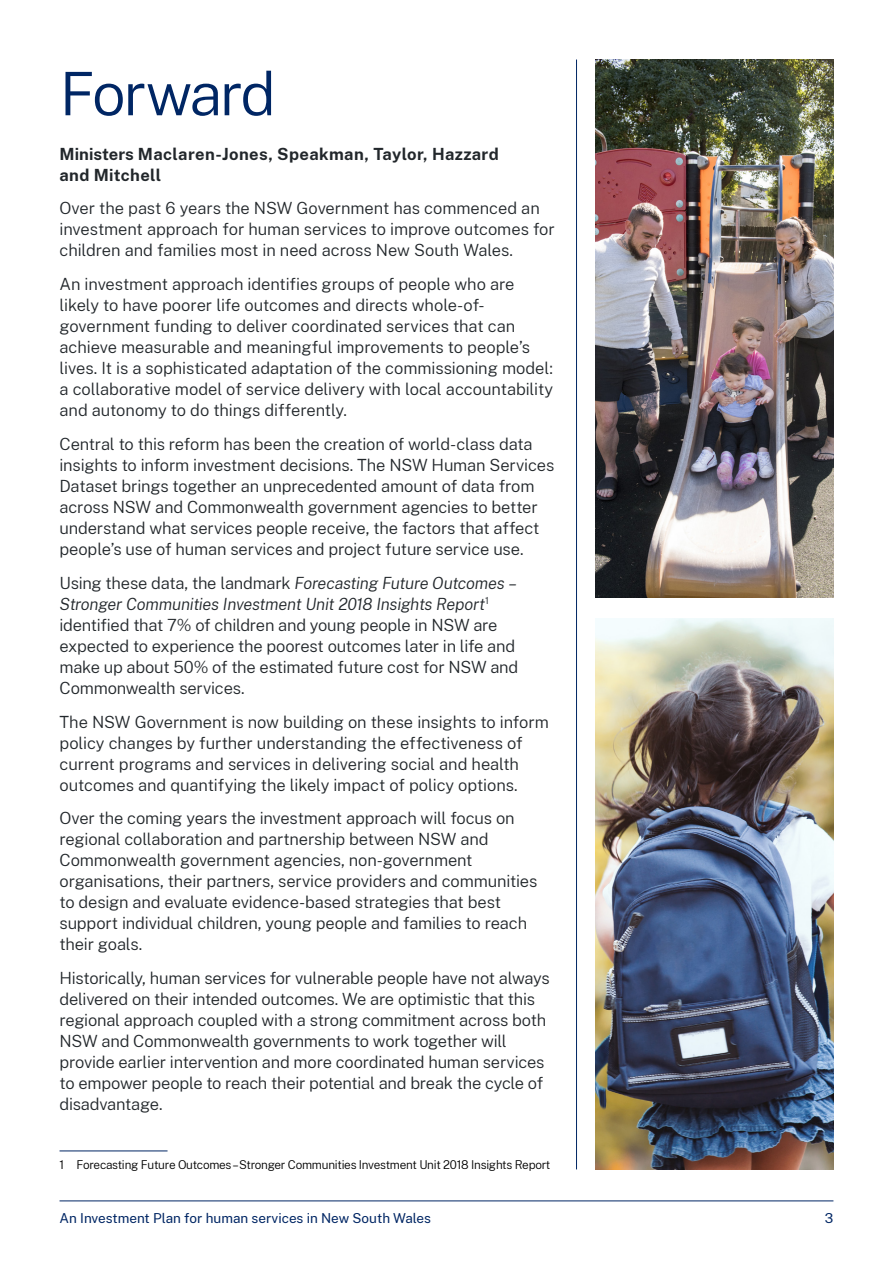
<style>
.page{position:relative;width:893px;height:1263px;background:#fff}
.page>*{position:absolute;margin:0;border:0;box-sizing:border-box;transform-origin:0 0}
.t1{font:300 60px "Public Sans";letter-spacing:-.04em;color:#002664}
.Body{font:300 16.5px/21px "Public Sans";letter-spacing:-.01em;color:#22272b}
.Body-2{font:700 16.5px/21px "Public Sans";letter-spacing:.02em;color:#22272b}
.t2{font:13.5px "Public Sans";color:#002664}
.Footnote{font:300 12px "Public Sans";letter-spacing:-.02em;color:#000}
.s1{font-style:italic}
</style>
<div class="page">
<hr style="left:60px;top:1200px;width:773px;height:1px;background:#002664">
<hr style="left:576px;top:60px;width:1px;height:1109px;background:#002664">
<hr style="left:60px;top:1150px;width:108px;height:1px;background:#002664">
<img style="left:595px;top:60px;width:238px;height:537px">
<img style="left:595px;top:619px;width:238px;height:550px">
<h1 class="t1" style="left:60px;top:52px;width:218px">Forward</h1>
<p class="Body-2" style="left:60px;top:142px;width:441px">Ministers Maclaren-Jones, Speakman, Taylor, Hazzard and Mitchell</p>
<p class="Body" style="left:60px;top:197px;width:497px">Over the past 6 years the NSW Government has commenced an investment approach for human services to improve outcomes for children and families most in need across New South Wales.</p>
<p class="Body" style="left:60px;top:273px;width:495px">An investment approach identifies groups of people who are likely to have poorer life outcomes and directs whole-of&shy;government funding to deliver coordinated services that can achieve measurable and meaningful improvements to people’s lives. It is a sophisticated adaptation of the commissioning model: a collaborative model of service delivery with local accountability and autonomy to do things differently.</p>
<p class="Body" style="left:60px;top:433px;width:496px">Central to this reform has been the creation of world-class data insights to inform investment decisions. The NSW Human Services Dataset brings together an unprecedented amount of data from across NSW and Commonwealth government agencies to better understand what services people receive, the factors that affect people’s use of human services and project future service use.</p>
<p class="Body" style="left:60px;top:571px;width:460px">Using these data, the landmark <span class="s1">Forecasting Future Outcomes – Stronger Communities Investment Unit 2018 Insights Report</span><sup>1 </sup>identified that 7% of children and young people in NSW are expected to experience the poorest outcomes later in life and make up about 50% of the estimated future cost for NSW and Commonwealth services.</p>
<p class="Body" style="left:60px;top:710px;width:491px">The NSW Government is now building on these insights to inform policy changes by further understanding the effectiveness of current programs and services in delivering social and health outcomes and quantifying the likely impact of policy options.</p>
<p class="Body" style="left:60px;top:807px;width:479px">Over the coming years the investment approach will focus on regional collaboration and partnership between NSW and Commonwealth government agencies, non-government organisations, their partners, service providers and communities to design and evaluate evidence-based strategies that best support individual children, young people and families to reach their goals.</p>
<p class="Body" style="left:60px;top:967px;width:492px">Historically, human services for vulnerable people have not always delivered on their intended outcomes. We are optimistic that this regional approach coupled with a strong commitment across both NSW and Commonwealth governments to work together will provide earlier intervention and more coordinated human services to empower people to reach their potential and break the cycle of disadvantage.</p>
<p class="Footnote" style="left:60px;top:1157px;width:492px">1 Forecasting Future Outcomes –Stronger Communities Investment Unit 2018 Insights Report</p>
<p class="t2" style="left:60px;top:1209px;width:373px">An Investment Plan for human services in New South Wales</p>
<p class="t2" style="left:825px;top:1209px;width:10px">3</p>
</div>
